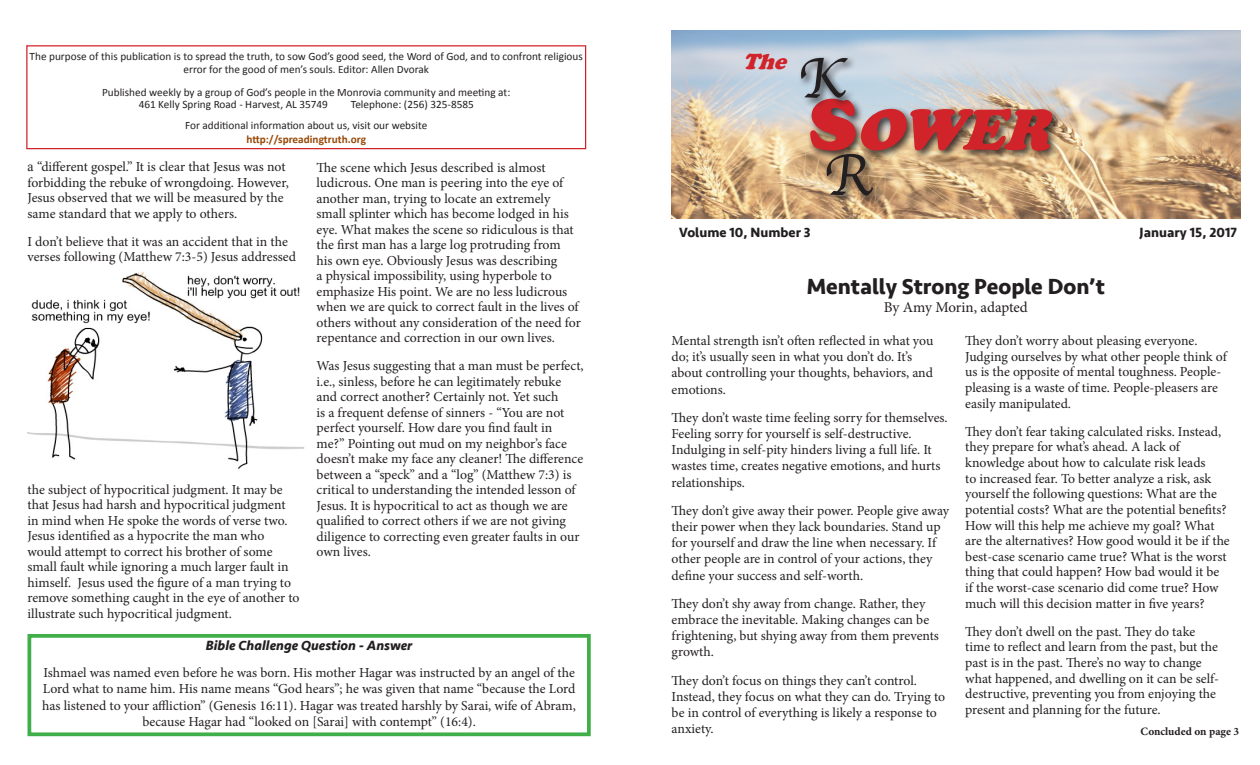
<style>
.page{position:relative;width:1260px;height:765px;background:#fff}
.page>*{position:absolute;margin:0;border:0;box-sizing:border-box;transform-origin:0 0}
.t1{font:italic 900 60px "Cooper";color:#d1232a}
.t2{font:60px "Apple Chancery";color:#231f20}
.t3{font:700 22.5px "Seravek";color:#231f20}
.t4{font:italic 900 22.5px "Cooper";color:#d1232a}
.t5{font:15px "Minion Pro";letter-spacing:-.005em;color:#231f20}
.t6{font:13.75px/15.5px "Minion Pro";letter-spacing:-.005em;color:#231f20}
.t7{font:700 13.75px "Seravek";color:#231f20}
.t8{font:italic 700 13.75px "Seravek";color:#231f20}
.t9{font:11.25px/12.4px "Calibri";color:#231f20;text-align:center}
.t10{font:700 11.25px "Calibri";color:#984806}
.t11{font:700 11.25px "Minion Pro";color:#231f20}
.s1{font-family:"Times New Roman"}
.s2{font-style:normal;font-size:75px}
</style>
<div class="page">
<img style="left:671px;top:31px;width:569px;height:187px">
<div style="left:26px;top:45px;width:560px;height:104px;border:1px solid #d1232a"></div>
<div style="left:28px;top:634px;width:563px;height:102px;border:4px solid #40ae49"></div>
<div style="left:807px;top:96px;width:255px;height:65px;background:#231f20;opacity:.86"></div>
<div style="left:798px;top:55px;width:59px;height:53px;background:#231f20;opacity:.86"></div>
<div style="left:823px;top:151px;width:59px;height:54px;background:#231f20;opacity:.86"></div>
<img style="left:28px;top:271px;width:277px;height:198px">
<p class="t9" style="left:30px;top:50px;width:555px">The purpose of this publication is to spread the truth, to sow God’s good seed, the Word of God, and to confront religious error for the good of men’s souls. Editor: Allen Dvorak</p>
<p class="t9" style="left:102px;top:87px;width:410px">Published weekly by a group of God’s people in the Monrovia community and meeting at:</p>
<p class="t9" style="left:139px;top:98px;width:191px">461 Kelly Spring Road - Harvest, AL 35749</p>
<p class="t9" style="left:351px;top:98px;width:124px">Telephone: (256) 325-8585</p>
<p class="t9" style="left:185px;top:119px;width:244px">For additional information about us, visit our website</p>
<p class="t10" style="left:246px;top:132px;width:121px">http://spreadingtruth.org</p>
<p class="t6" style="left:28px;top:159px;width:263px"><span class="s1">a</span> “different gospel.” It is clear that Jesus was not forbidding the rebuke of wrongdoing. However, Jesus observed that we will be measured by the same standard that we apply to others.</p>
<p class="t6" style="left:28px;top:234px;width:270px">I don’t believe that it was an accident that in the verses following (Matthew 7:3-5) Jesus addressed</p>
<p class="t6" style="left:28px;top:482px;width:274px">the subject of hypocritical judgment. It may be that Jesus had harsh and hypocritical judgment in mind when He spoke the words of verse two.<br>Jesus identified as a hypocrite the man who would attempt to correct his brother of some small fault while ignoring a much larger fault in himself. Jesus used the figure of a man trying to remove something caught in the eye of another to illustrate such hypocritical judgment.</p>
<p class="t6" style="left:317px;top:160px;width:266px">The scene which Jesus described is almost ludicrous. One man is peering into the eye of another man, trying to locate an extremely small splinter which has become lodged in his eye. What makes the scene so ridiculous is that the first man has a large log protruding from<br>his own eye. Obviously Jesus was describing<br>a physical impossibility, using hyperbole to emphasize His point. We are no less ludicrous when we are quick to correct fault in the lives of others without any consideration of the need for repentance and correction in our own lives.</p>
<p class="t6" style="left:317px;top:358px;width:269px">Was Jesus suggesting that a man must be perfect, i.e., sinless, before he can legitimately rebuke and correct another? Certainly not. Yet such<br>is a frequent defense of sinners - “You are not perfect yourself. How dare you find fault in me?” Pointing out mud on my neighbor’s face doesn’t make my face any cleaner! The difference between a “speck” and a “log” (Matthew 7:3) is critical to understanding the intended lesson of Jesus. It is hypocritical to act as though we are qualified to correct others if we are not giving diligence to correcting even greater faults in our own lives.</p>
<p class="t8" style="left:206px;top:634px;width:208px">Bible Challenge Question - Answer</p>
<p class="t6" style="left:42px;top:664px;width:535px;line-height:16.5px;text-align:center">Ishmael was named even before he was born. His mother Hagar was instructed by an angel of the Lord what to name him. His name means “God hears”; he was given that name “because the Lord has listened to your affliction” (Genesis 16:11). Hagar was treated harshly by Sarai, wife of Abram, because Hagar had “looked on [Sarai] with contempt” (16:4).</p>
<p class="t4" style="left:742px;top:48px;width:53px">The</p>
<p class="t2" style="left:798px;top:30px;width:50px">K</p>
<p class="t1" style="left:809px;top:95px;width:265px"><span class="s2">S</span> OWER</p>
<p class="t2" style="left:823px;top:127px;width:49px">R</p>
<p class="t7" style="left:679px;top:222px;width:133px">Volume 10, Number 3</p>
<p class="t7" style="left:1140px;top:221px;width:99px">January 15, 2017</p>
<p class="t3" style="left:807px;top:269px;width:300px">Mentally Strong People Don’t</p>
<p class="t5" style="left:884px;top:298px;width:146px">By Amy Morin, adapted</p>
<p class="t6" style="left:672px;top:333px;width:263px;line-height:16.1px">Mental strength isn’t often reflected in what you do; it’s usually seen in what you don’t do. It’s about controlling your thoughts, behaviors, and emotions.</p>
<p class="t6" style="left:672px;top:410px;width:278px;line-height:16.1px">They don’t waste time feeling sorry for themselves.<br>Feeling sorry for yourself is self-destructive.<br>Indulging in self-pity hinders living a full life. It wastes time, creates negative emotions, and hurts relationships.</p>
<p class="t6" style="left:672px;top:503px;width:279px;line-height:16.1px">They don’t give away their power. People give away their power when they lack boundaries. Stand up for yourself and draw the line when necessary. If other people are in control of your actions, they define your success and self-worth.</p>
<p class="t6" style="left:672px;top:596px;width:269px;line-height:16.1px">They don’t shy away from change. Rather, they embrace the inevitable. Making changes can be frightening, but shying away from them prevents growth.</p>
<p class="t6" style="left:672px;top:673px;width:275px;line-height:16.1px">They don’t focus on things they can’t control.<br>Instead, they focus on what they can do. Trying to be in control of everything is likely a response to anxiety.</p>
<p class="t6" style="left:965px;top:333px;width:263px">They don’t worry about pleasing everyone.<br>Judging ourselves by what other people think of us is the opposite of mental toughness. People&shy;pleasing is a waste of time. People-pleasers are easily manipulated.</p>
<p class="t6" style="left:965px;top:424px;width:266px">They don’t fear taking calculated risks. Instead, they prepare for what’s ahead. A lack of knowledge about how to calculate risk leads<br>to increased fear. To better analyze a risk, ask yourself the following questions: What are the potential costs? What are the potential benefits?<br>How will this help me achieve my goal? What are the alternatives? How good would it be if the best-case scenario came true? What is the worst thing that could happen? How bad would it be if the worst-case scenario did come true? How much will this decision matter in five years?</p>
<p class="t6" style="left:965px;top:624px;width:255px">They don’t dwell on the past. They do take time to reflect and learn from the past, but the past is in the past. There’s no way to change what happened, and dwelling on it can be self&shy;destructive, preventing you from enjoying the present and planning for the future.</p>
<p class="t11" style="left:1141px;top:723px;width:100px">Concluded on page 3</p>
</div>
